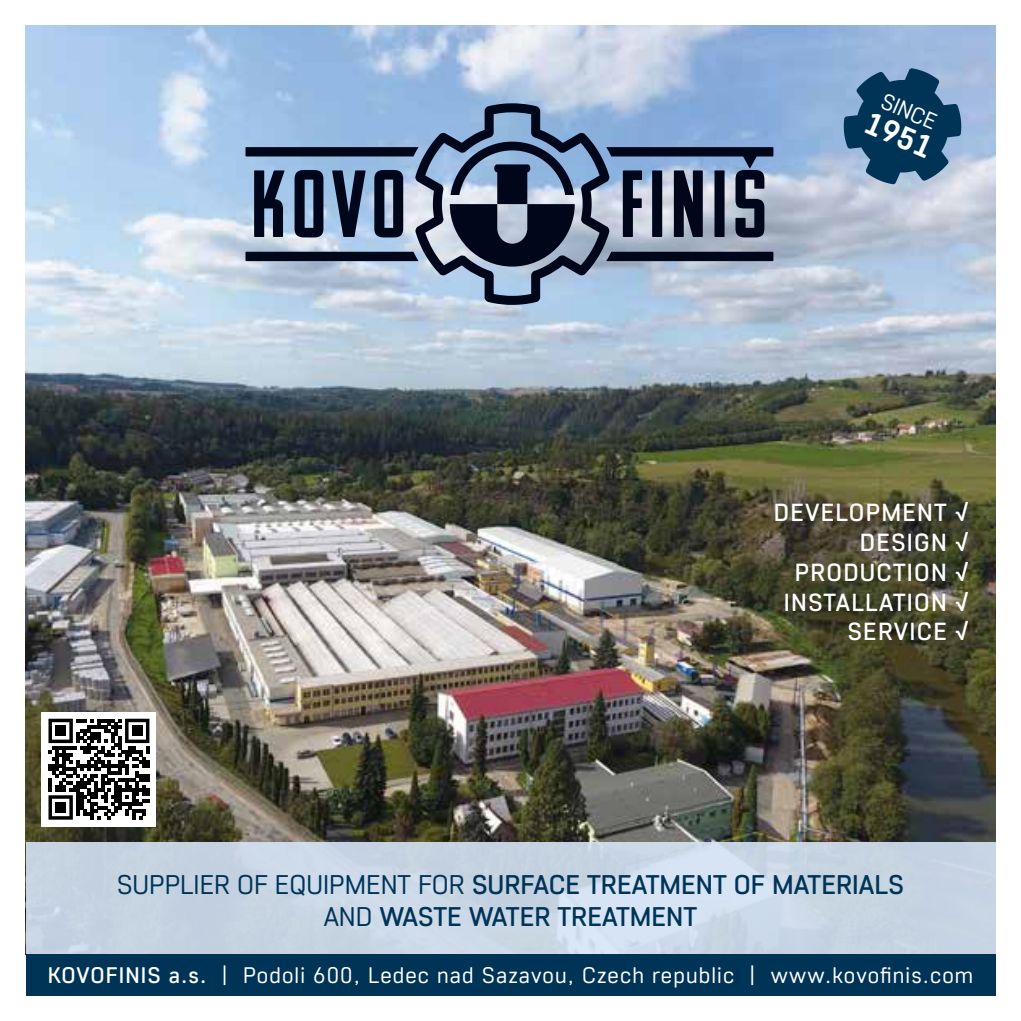
<style>
.page{position:relative;width:1021px;height:1021px;background:#fff}
.page>*{position:absolute;margin:0;border:0;box-sizing:border-box;transform-origin:0 0}
.t1{font:700 31.5px "Core Sans R55";color:#fff}
.t2{font:500 27px/32.4px "Core Sans R45";color:#003457;text-align:center}
.t3{font:500 24.75px/29.7px "Core Sans R45";letter-spacing:.05em;color:#fff;text-align:right}
.t4{font:22.5px "Core Sans R35";letter-spacing:.05em;color:#fff}
.s1{font-family:"Core Sans R35";font-weight:400}
.s2{font-family:"Core Sans R45";font-weight:500}
</style>
<div class="page">
<img style="left:26px;top:26px;width:969px;height:816px">
<svg style="left:26px;top:842px;width:969px;height:112px;background:#c9d6e5"></svg>
<svg style="left:245px;top:103px;width:528px;height:202px;background:#788ba6"></svg>
<div style="left:26px;top:954px;width:969px;height:41px;background:#003457"></div>
<svg style="left:843px;top:68px;width:118px;height:116px;background:#376183"></svg>
<div style="left:42px;top:711px;width:114px;height:115px;background:#fff"></div>
<svg style="left:48px;top:718px;width:101px;height:101px"></svg>
<div style="left:55px;top:725px;width:11px;height:11px;background:#010101"></div>
<div style="left:132px;top:725px;width:10px;height:11px;background:#010101"></div>
<div style="left:55px;top:802px;width:11px;height:10px;background:#010101"></div>
<p class="t4" style="left:887px;top:86px;width:60px;rotate:23deg">SINCE</p>
<h1 class="t1" style="left:874px;top:102px;width:72px;rotate:23deg">1951</h1>
<p class="t3" style="left:773px;top:497px;width:196px">DEVELOPMENT √<br>DESIGN √<br>PRODUCTION √<br>INSTALLATION √<br>SERVICE √</p>
<p class="t2" style="left:117px;top:867px;width:788px"><span class="s1">SUPPLIER OF EQUIPMENT FOR</span> SURFACE TREATMENT OF MATERIALS<br><span class="s1">AND</span> WASTE WATER TREATMENT</p>
<p class="t4" style="left:48px;top:960px;width:927px"><span class="s2">KOVOFINIS a.s.</span> | Podoli 600, Ledec nad Sazavou, Czech republic | www.kovofinis.com</p>
</div>
